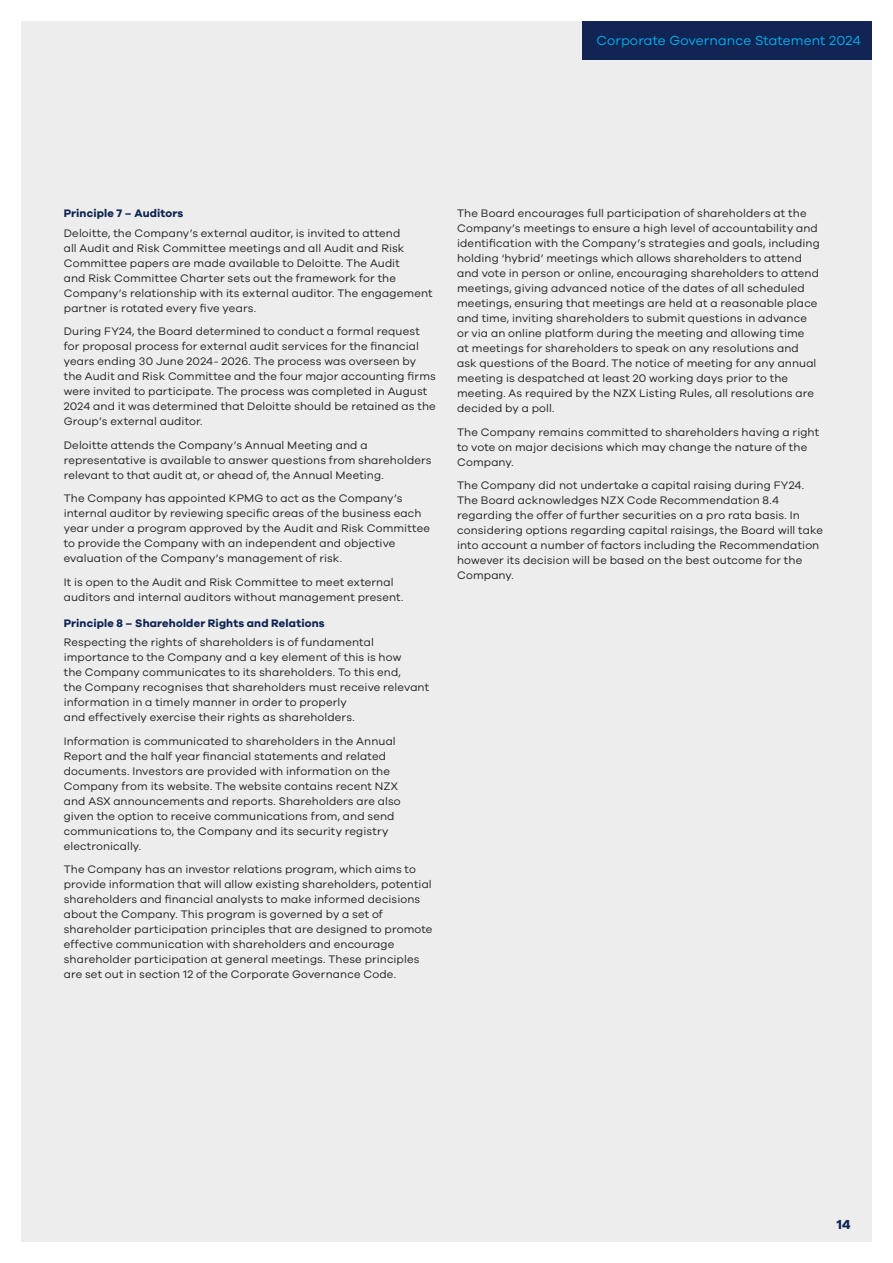
<style>
.page{position:relative;width:893px;height:1263px;background:#fff}
.page>*{position:absolute;margin:0;border:0;box-sizing:border-box;transform-origin:0 0}
.t1{font:13.5px "Galano Grotesque";letter-spacing:.01em;color:#00aeef}
.t2{font:700 13.5px "Galano Grotesque";color:#102554}
.t3{font:11.25px/15px "Galano Grotesque";letter-spacing:.01em;color:#231f20}
.t4{font:700 11.25px "Galano Grotesque";letter-spacing:.015em;color:#102554}
</style>
<div class="page">
<div style="left:21px;top:21px;width:851px;height:1221px;background:#ecedec"></div>
<div style="left:582px;top:21px;width:290px;height:39px;background:#102554"></div>
<p class="t1" style="left:596px;top:32px;width:266px">Corporate Governance Statement 2024</p>
<p class="t4" style="left:64px;top:207px;width:121px">Principle 7 – Auditors</p>
<p class="t3" style="left:64px;top:225px;width:370px">Deloitte, the Company’s external auditor, is invited to attend<br>all Audit and Risk Committee meetings and all Audit and Risk Committee papers are made available to Deloitte. The Audit<br>and Risk Committee Charter sets out the framework for the Company’s relationship with its external auditor. The engagement partner is rotated every five years.</p>
<p class="t3" style="left:64px;top:323px;width:374px">During FY24, the Board determined to conduct a formal request for proposal process for external audit services for the financial years ending 30 June 2024- 2026. The process was overseen by the Audit and Risk Committee and the four major accounting firms were invited to participate. The process was completed in August 2024 and it was determined that Deloitte should be retained as the Group’s external auditor.</p>
<p class="t3" style="left:64px;top:437px;width:369px">Deloitte attends the Company’s Annual Meeting and a representative is available to answer questions from shareholders relevant to that audit at, or ahead of, the Annual Meeting.</p>
<p class="t3" style="left:64px;top:490px;width:368px">The Company has appointed KPMG to act as the Company’s internal auditor by reviewing specific areas of the business each year under a program approved by the Audit and Risk Committee to provide the Company with an independent and objective evaluation of the Company’s management of risk.</p>
<p class="t3" style="left:64px;top:574px;width:341px">It is open to the Audit and Risk Committee to meet external auditors and internal auditors without management present.</p>
<p class="t4" style="left:64px;top:616px;width:262px">Principle 8 – Shareholder Rights and Relations</p>
<p class="t3" style="left:64px;top:635px;width:367px">Respecting the rights of shareholders is of fundamental importance to the Company and a key element of this is how<br>the Company communicates to its shareholders. To this end,<br>the Company recognises that shareholders must receive relevant information in a timely manner in order to properly<br>and effectively exercise their rights as shareholders.</p>
<p class="t3" style="left:64px;top:733px;width:338px">Information is communicated to shareholders in the Annual Report and the half year financial statements and related documents. Investors are provided with information on the Company from its website. The website contains recent NZX and ASX announcements and reports. Shareholders are also given the option to receive communications from, and send communications to, the Company and its security registry electronically.</p>
<p class="t3" style="left:64px;top:862px;width:370px">The Company has an investor relations program, which aims to provide information that will allow existing shareholders, potential shareholders and financial analysts to make informed decisions about the Company. This program is governed by a set of shareholder participation principles that are designed to promote effective communication with shareholders and encourage shareholder participation at general meetings. These principles are set out in section 12 of the Corporate Governance Code.</p>
<p class="t3" style="left:457px;top:206px;width:364px">The Board encourages full participation of shareholders at the Company’s meetings to ensure a high level of accountability and identification with the Company’s strategies and goals, including holding ‘hybrid’ meetings which allows shareholders to attend and vote in person or online, encouraging shareholders to attend meetings, giving advanced notice of the dates of all scheduled meetings, ensuring that meetings are held at a reasonable place and time, inviting shareholders to submit questions in advance or via an online platform during the meeting and allowing time<br>at meetings for shareholders to speak on any resolutions and ask questions of the Board. The notice of meeting for any annual meeting is despatched at least 20 working days prior to the meeting. As required by the NZX Listing Rules, all resolutions are decided by a poll.</p>
<p class="t3" style="left:457px;top:424px;width:363px">The Company remains committed to shareholders having a right to vote on major decisions which may change the nature of the<br>Company.</p>
<p class="t3" style="left:457px;top:477px;width:367px">The Company did not undertake a capital raising during FY24.<br>The Board acknowledges NZX Code Recommendation 8.4 regarding the offer of further securities on a pro rata basis. In considering options regarding capital raisings, the Board will take into account a number of factors including the Recommendation however its decision will be based on the best outcome for the Company.</p>
<p class="t2" style="left:837px;top:1216px;width:15px">14</p>
</div>
